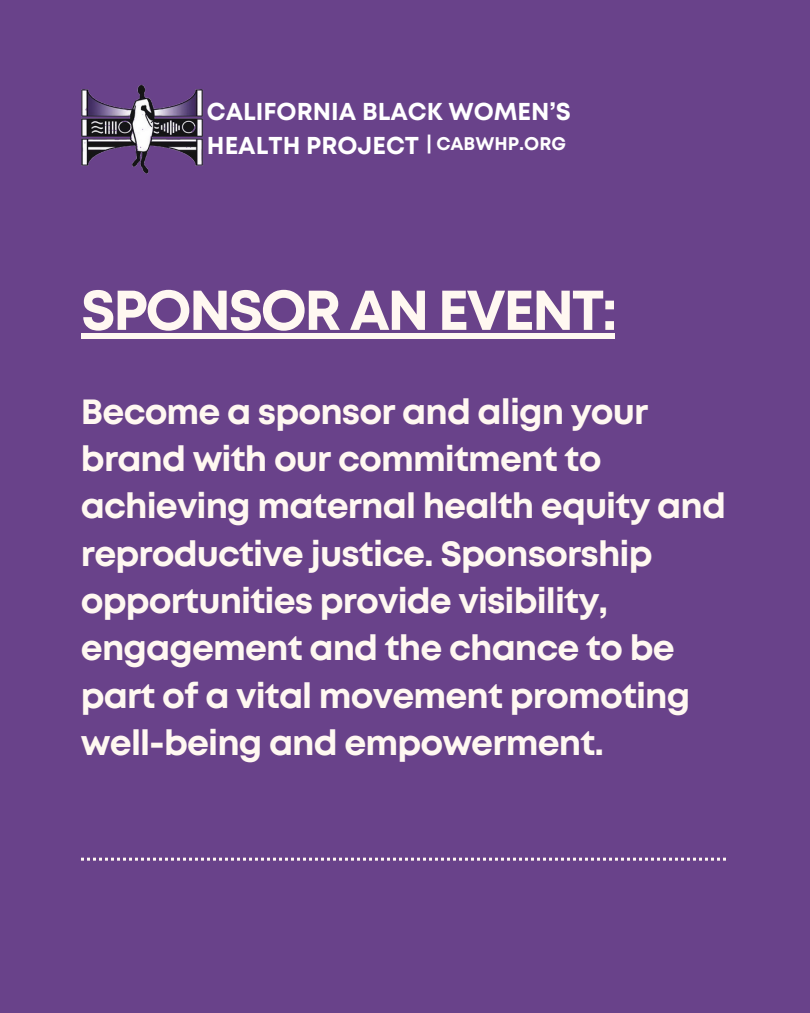
<style>
.page{position:relative;width:810px;height:1013px;background:#fff}
.page>*{position:absolute;margin:0;border:0;box-sizing:border-box;transform-origin:0 0}
.t1{font:700 56px "Mont";letter-spacing:-.045em;color:#fff8f1}
.t2{font:700 35px/47.2px "Mont";letter-spacing:-.025em;color:#fff8f1}
.t3{font:700 24.4px/33.7px "Mont";color:#fff}
.t4{font:700 18.3px "Mont";color:#fff}
</style>
<div class="page">
<div style="left:0;top:0;width:810px;height:1012px;background:#69428a"></div>
<svg style="left:81px;top:857px;width:645px;height:3px"></svg>
<div style="left:81px;top:333px;width:534px;height:5px;background:#fff8f1"></div>
<img style="left:81px;top:84px;width:122px;height:90px">
<p class="t3" style="left:207px;top:96px;width:366px">CALIFORNIA BLACK WOMEN’S<br>HEALTH PROJECT</p>
<p class="t4" style="left:427px;top:137px;width:141px">| CABWHP.ORG</p>
<h3 class="t1" style="left:81px;top:289px;width:538px">SPONSOR AN EVENT:</h3>
<p class="t2" style="left:81px;top:390px;width:647px">Become a sponsor and align your brand with our commitment to achieving maternal health equity and reproductive justice. Sponsorship opportunities provide visibility, engagement and the chance to be part of a vital movement promoting well-being and empowerment.</p>
</div>
